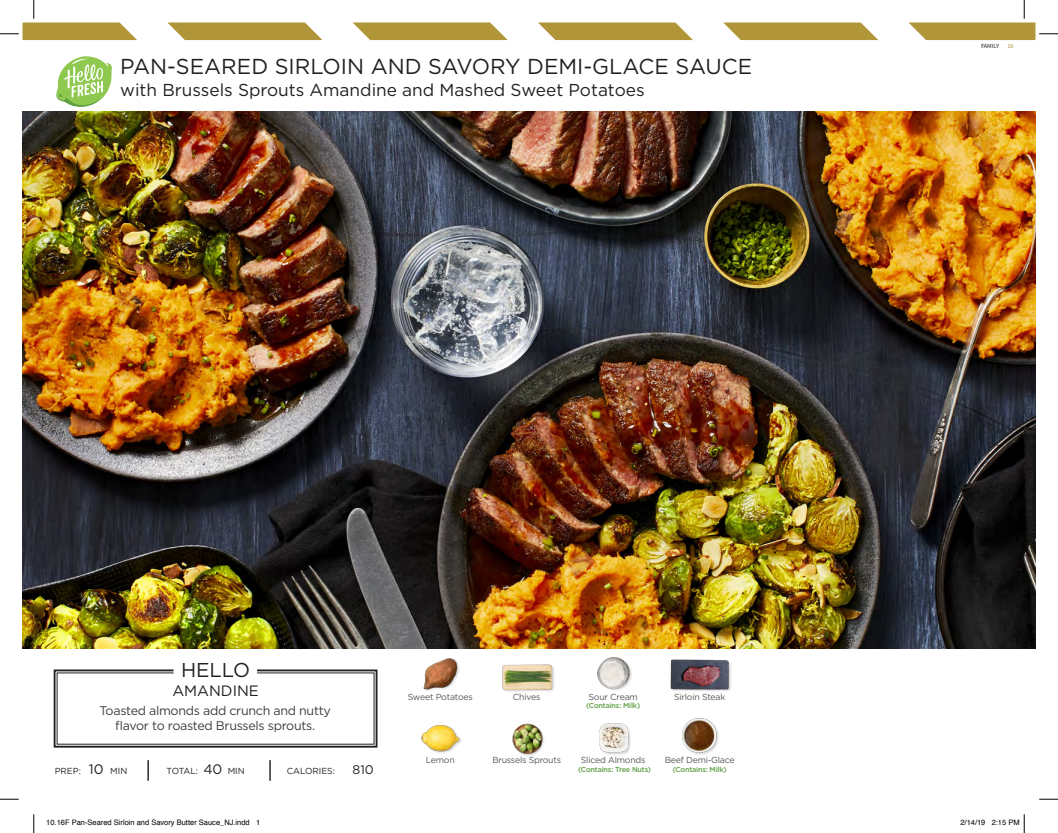
<style>
.page{position:relative;width:1058px;height:833px;background:#fff}
.page>*{position:absolute;margin:0;border:0;box-sizing:border-box;transform-origin:0 0}
.t1{font:21.5px "Gotham";color:#231f20}
.t2{font:20px "Gotham";color:#231f20}
.t3{font:17.25px "Gotham";color:#231f20}
.t4{font:15px "Gotham";color:#231f20}
.t5{font:12.5px/15px "Gotham";letter-spacing:-.025em;color:#3e3e3f;text-align:center}
.t6{font:12.5px "Gotham";color:#231f20}
.t7{font:8.75px "Gotham";letter-spacing:-.025em;color:#57585a}
.t8{font:8.75px "Gotham";color:#231f20}
.t9{font:8.75px "Gotham";letter-spacing:-.025em;color:#231f20}
.t10{font:7.5px "Helvetica";color:#000}
.t11{font:500 7.25px "Gotham";letter-spacing:-.025em;color:#5e9f43}
.t12{font:6.25px "Source Sans Pro";color:#231f20}
.t13{font:6.25px "Source Sans Pro";color:#b19539}
.s1{font-size:13.75px}
</style>
<div class="page">
<svg style="left:53px;top:669px;width:325px;height:79px"></svg>
<hr style="left:147px;top:760px;width:2px;height:20px;background:#231f20">
<hr style="left:269px;top:760px;width:2px;height:20px;background:#231f20">
<svg style="left:54px;top:56px;width:59px;height:56px"></svg>
<img style="left:23px;top:112px;width:1012px;height:536px">
<img style="left:423px;top:658px;width:36px;height:33px">
<img style="left:597px;top:657px;width:35px;height:33px">
<div style="left:502px;top:664px;width:53px;height:28px;background:#231f20;opacity:.2"></div>
<img style="left:502px;top:664px;width:51px;height:28px">
<div style="left:671px;top:660px;width:61px;height:32px;background:#231f20;opacity:.2"></div>
<img style="left:670px;top:659px;width:59px;height:32px">
<img style="left:421px;top:725px;width:40px;height:28px">
<img style="left:599px;top:723px;width:32px;height:32px">
<img style="left:512px;top:723px;width:32px;height:33px">
<img style="left:681px;top:718px;width:38px;height:37px">
<svg style="left:0;top:798px;width:19px;height:2px"></svg>
<svg style="left:1039px;top:798px;width:19px;height:2px"></svg>
<svg style="left:33px;top:814px;width:2px;height:19px"></svg>
<svg style="left:0;top:0;width:1058px;height:40px"></svg>
<svg style="left:1023px;top:814px;width:2px;height:19px"></svg>
<h1 class="t1" style="left:120px;top:53px;width:633px">PAN-SEARED SIRLOIN AND SAVORY DEMI-GLACE SAUCE</h1>
<h3 class="t3" style="left:120px;top:78px;width:526px">with Brussels Sprouts Amandine and Mashed Sweet Potatoes</h3>
<h2 class="t2" style="left:181px;top:657px;width:71px">HELLO</h2>
<h3 class="t4" style="left:172px;top:681px;width:88px">AMANDINE</h3>
<h3 class="t5" style="left:99px;top:702px;width:233px">Toasted almonds add crunch and nutty flavor to roasted Brussels sprouts.</h3>
<p class="t8" style="left:55px;top:765px;width:74px">PREP: <span class="s1">10</span> MIN</p>
<p class="t9" style="left:166px;top:765px;width:80px">TOTAL: <span class="s1">40</span> MIN</p>
<p class="t8" style="left:287px;top:765px;width:50px">CALORIES:</p>
<h3 class="t6" style="left:352px;top:761px;width:23px">810</h3>
<p class="t7" style="left:513px;top:691px;width:29px">Chives</p>
<p class="t7" style="left:674px;top:691px;width:53px">Sirloin Steak</p>
<p class="t7" style="left:407px;top:691px;width:67px">Sweet Potatoes</p>
<p class="t7" style="left:588px;top:691px;width:51px">Sour Cream</p>
<p class="t11" style="left:586px;top:701px;width:55px">(Contains: Milk)</p>
<p class="t7" style="left:426px;top:754px;width:30px">Lemon</p>
<p class="t7" style="left:492px;top:754px;width:70px">Brussels Sprouts</p>
<p class="t7" style="left:581px;top:754px;width:66px">Sliced Almonds</p>
<p class="t7" style="left:664px;top:754px;width:71px">Beef Demi-Glace</p>
<p class="t11" style="left:672px;top:764px;width:55px">(Contains: Milk)</p>
<p class="t11" style="left:578px;top:764px;width:74px">(Contains: Tree Nuts)</p>
<p class="t12" style="left:981px;top:42px;width:19px">FAMILY</p>
<p class="t13" style="left:1007px;top:42px;width:8px">16</p>
<p class="t10" style="left:46px;top:817px;width:215px">10.16F Pan-Seared Sirloin and Savory Butter Sauce_NJ.indd 1</p>
<p class="t10" style="left:960px;top:817px;width:61px">2/14/19 2:15 PM</p>
</div>
